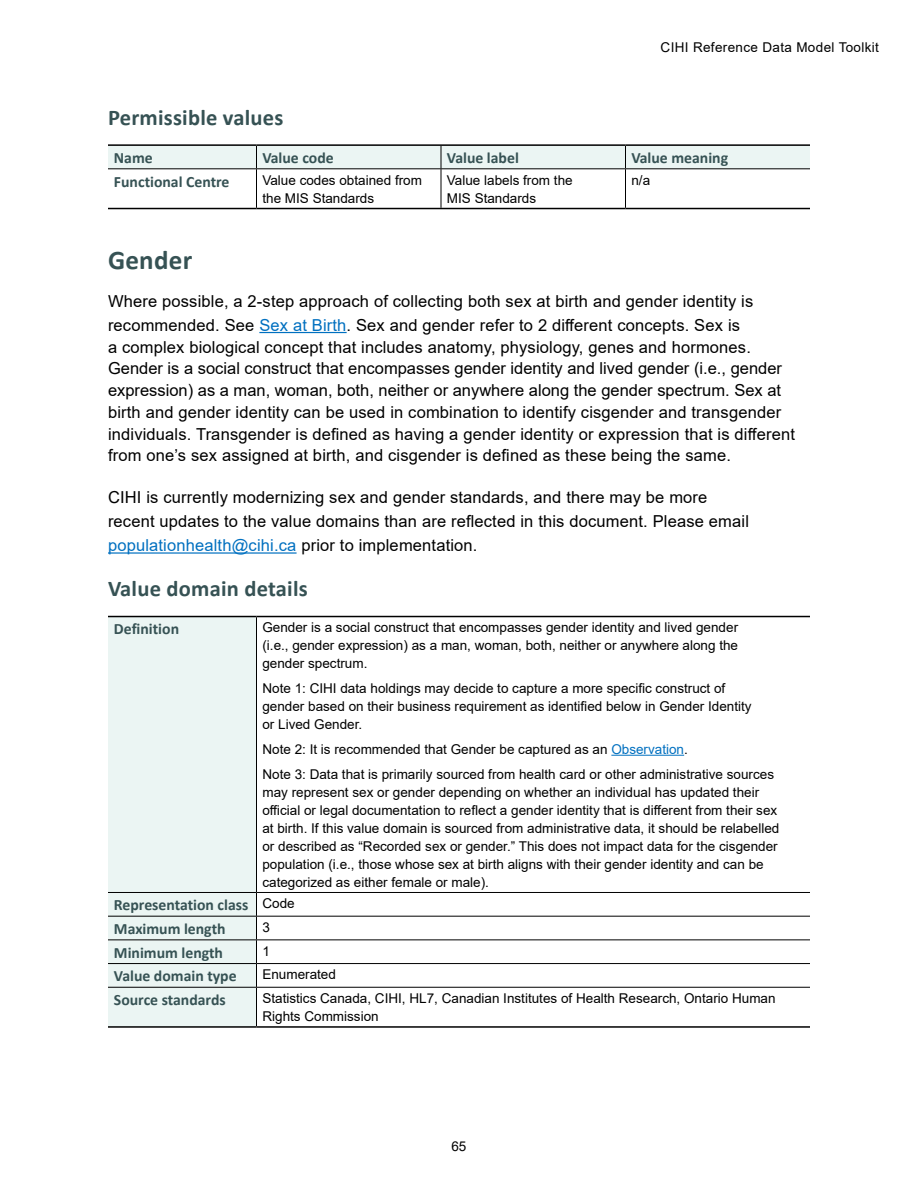
<style>
.page{position:relative;width:918px;height:1188px;background:#fff}
.page>*{position:absolute;margin:0;border:0;box-sizing:border-box;transform-origin:0 0}
.H3{font:700 27px "Calibri";letter-spacing:.01em;color:#365254}
.H4{font:700 22.5px "Calibri";letter-spacing:.01em;color:#365254}
.body{font:16.5px/21.8px "Arial";letter-spacing:.01em;color:#000}
.header_top1{font:700 15.75px "Calibri";color:#365254}
.header_side2{font:700 15.75px "Calibri";color:#365254}
.body-2{font:13.5px/18px "Arial";color:#000}
.body-3{font:13.5px "Arial";letter-spacing:.025em;color:#000}
.s1{color:#0070c0}
</style>
<div class="page">
<hr style="left:259px;top:332px;width:88px;height:1px;background:#0070c0">
<hr style="left:108px;top:552px;width:189px;height:2px;background:#0070c0">
<div style="left:108px;top:146px;width:702px;height:22px;background:#ebf5f3"></div>
<hr style="left:108px;top:208px;width:148px;height:1px;background:#000">
<hr style="left:256px;top:169px;width:1px;height:39px;background:#000">
<hr style="left:441px;top:169px;width:1px;height:39px;background:#000">
<hr style="left:256px;top:208px;width:185px;height:1px;background:#000">
<hr style="left:441px;top:208px;width:185px;height:1px;background:#000">
<hr style="left:625px;top:169px;width:1px;height:39px;background:#000">
<hr style="left:626px;top:208px;width:184px;height:1px;background:#000">
<hr style="left:108px;top:144px;width:148px;height:2px;background:#000">
<hr style="left:256px;top:144px;width:185px;height:2px;background:#000">
<hr style="left:441px;top:144px;width:185px;height:2px;background:#000">
<hr style="left:626px;top:144px;width:184px;height:2px;background:#000">
<hr style="left:108px;top:168px;width:148px;height:1px;background:#000">
<hr style="left:256px;top:168px;width:185px;height:1px;background:#000">
<hr style="left:441px;top:168px;width:185px;height:1px;background:#000">
<hr style="left:626px;top:168px;width:184px;height:1px;background:#000">
<div style="left:108px;top:617px;width:148px;height:409px;background:#ebf5f3"></div>
<hr style="left:108px;top:892px;width:148px;height:1px;background:#000">
<hr style="left:108px;top:916px;width:148px;height:1px;background:#000">
<hr style="left:256px;top:892px;width:554px;height:1px;background:#000">
<hr style="left:256px;top:916px;width:554px;height:1px;background:#000">
<hr style="left:256px;top:939px;width:554px;height:1px;background:#000">
<hr style="left:256px;top:963px;width:554px;height:1px;background:#000">
<hr style="left:108px;top:939px;width:148px;height:1px;background:#000">
<hr style="left:256px;top:987px;width:554px;height:1px;background:#000">
<hr style="left:108px;top:963px;width:148px;height:1px;background:#000">
<hr style="left:256px;top:617px;width:1px;height:275px;background:#000">
<svg style="left:256px;top:893px;width:1px;height:94px"></svg>
<hr style="left:256px;top:988px;width:1px;height:38px;background:#000">
<hr style="left:108px;top:616px;width:148px;height:1px;background:#000">
<hr style="left:256px;top:616px;width:554px;height:1px;background:#000">
<hr style="left:108px;top:1026px;width:148px;height:2px;background:#000">
<hr style="left:256px;top:1026px;width:554px;height:2px;background:#000">
<hr style="left:108px;top:987px;width:148px;height:1px;background:#000">
<hr style="left:611px;top:755px;width:73px;height:1px;background:#0070c0">
<p class="body-3" style="left:661px;top:38px;width:220px">CIHI Reference Data Model Toolkit</p>
<h5 class="H4" style="left:108px;top:101px;width:177px">Permissible values</h5>
<p class="header_top1" style="left:114px;top:147px;width:40px">Name</p>
<p class="header_top1" style="left:262px;top:147px;width:73px">Value code</p>
<p class="header_top1" style="left:447px;top:147px;width:73px">Value label</p>
<p class="header_top1" style="left:631px;top:147px;width:98px">Value meaning</p>
<p class="header_side2" style="left:114px;top:170px;width:117px">Functional Centre</p>
<p class="body-2" style="left:262px;top:171px;width:161px">Value codes obtained from the MIS Standards</p>
<p class="body-2" style="left:447px;top:171px;width:127px">Value labels from the<br>MIS Standards</p>
<p class="body-2" style="left:631px;top:171px;width:20px">n/a</p>
<h4 class="H3" style="left:108px;top:241px;width:86px">Gender</h4>
<p class="body" style="left:108px;top:289px;width:647px;line-height:24px">Where possible, a 2-step approach of collecting both sex at birth and gender identity is recommended. See <span class="s1">Sex at Birth</span>. Sex and gender refer to 2 different concepts. Sex is</p>
<p class="body" style="left:108px;top:336px;width:689px">a complex biological concept that includes anatomy, physiology, genes and hormones.<br>Gender is a social construct that encompasses gender identity and lived gender (i.e., gender expression) as a man, woman, both, neither or anywhere along the gender spectrum. Sex at birth and gender identity can be used in combination to identify cisgender and transgender individuals. Transgender is defined as having a gender identity or expression that is different from one’s sex assigned at birth, and cisgender is defined as these being the same.</p>
<p class="body" style="left:108px;top:485px;width:643px;line-height:24px">CIHI is currently modernizing sex and gender standards, and there may be more recent updates to the value domains than are reflected in this document. Please email <span class="s1">populationhealth@cihi.ca</span> prior to implementation.</p>
<h5 class="H4" style="left:108px;top:573px;width:201px">Value domain details</h5>
<p class="header_top1" style="left:114px;top:618px;width:67px">Definition</p>
<p class="body-2" style="left:262px;top:618px;width:477px;text-align:justify">Gender is a social construct that encompasses gender identity and lived gender (i.e., gender expression) as a man, woman, both, neither or anywhere along the gender spectrum.</p>
<p class="body-2" style="left:262px;top:679px;width:491px">Note 1: CIHI data holdings may decide to capture a more specific construct of gender based on their business requirement as identified below in Gender Identity or Lived Gender.</p>
<p class="body-2" style="left:262px;top:740px;width:427px">Note 2: It is recommended that Gender be captured as an <span class="s1">Observation</span>.</p>
<p class="body-2" style="left:262px;top:765px;width:518px">Note 3: Data that is primarily sourced from health card or other administrative sources may represent sex or gender depending on whether an individual has updated their official or legal documentation to reflect a gender identity that is different from their sex at birth. If this value domain is sourced from administrative data, it should be relabelled or described as “Recorded sex or gender.” This does not impact data for the cisgender population (i.e., those whose sex at birth aligns with their gender identity and can be categorized as either female or male).</p>
<p class="header_top1" style="left:114px;top:894px;width:136px">Representation class</p>
<p class="body-2" style="left:262px;top:894px;width:34px">Code</p>
<p class="header_top1" style="left:114px;top:918px;width:113px">Maximum length</p>
<p class="body-2" style="left:262px;top:918px;width:9px">3</p>
<p class="header_top1" style="left:114px;top:941px;width:111px">Minimum length</p>
<p class="body-2" style="left:262px;top:942px;width:9px">1</p>
<p class="header_top1" style="left:114px;top:965px;width:124px">Value domain type</p>
<p class="body-2" style="left:262px;top:966px;width:75px">Enumerated</p>
<p class="header_top1" style="left:114px;top:989px;width:113px">Source standards</p>
<p class="body-2" style="left:262px;top:989px;width:515px">Statistics Canada, CIHI, HL7, Canadian Institutes of Health Research, Ontario Human<br>Rights Commission</p>
<p class="body-2" style="left:451px;top:1138px;width:17px">65</p>
</div>
